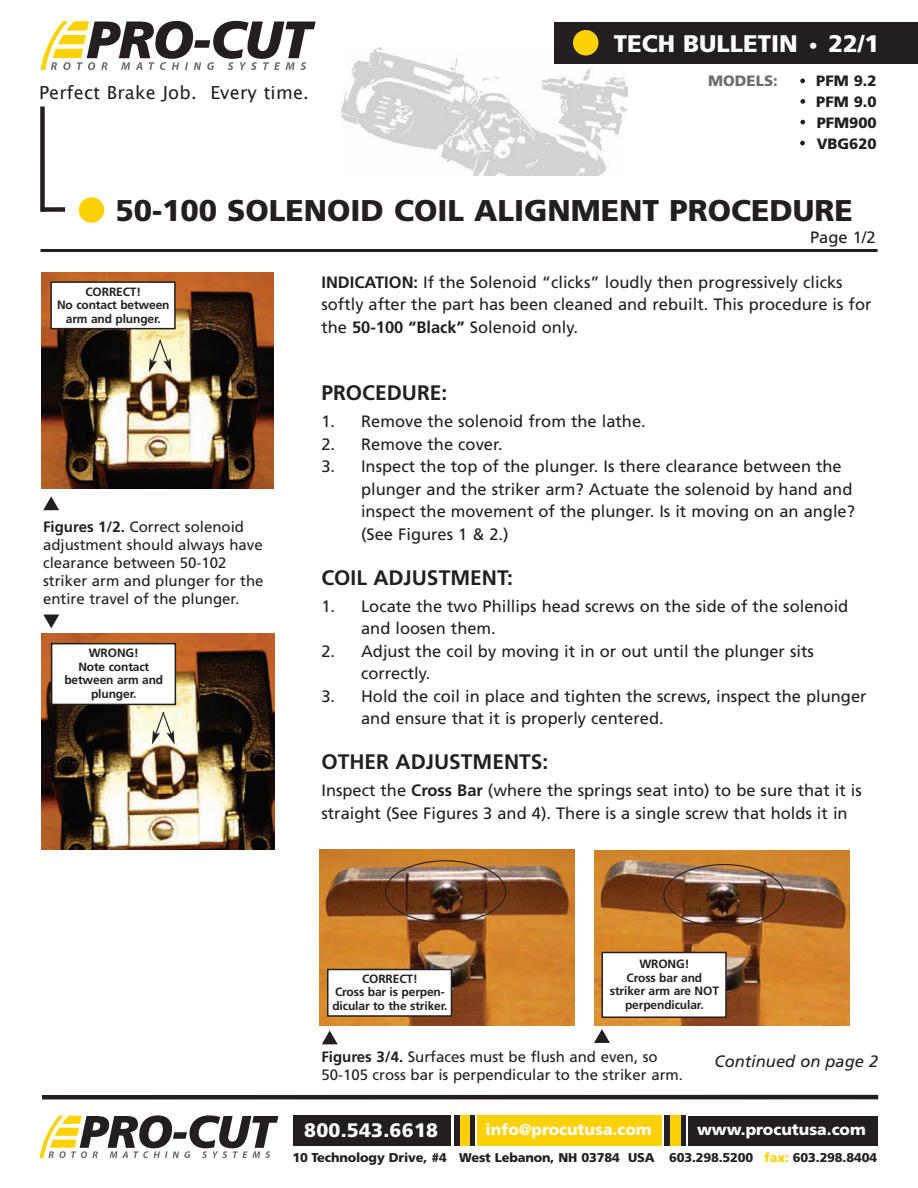
<style>
.page{position:relative;width:918px;height:1188px;background:#fff}
.page>*{position:absolute;margin:0;border:0;box-sizing:border-box;transform-origin:0 0}
.t1{font:900 30px "Frutiger";color:#231f20}
.t2{font:900 24px "Frutiger";color:#fff}
.t3{font:700 21px "Frutiger";color:#231f20}
.t4{font:900 19.5px "Frutiger";letter-spacing:.01em;color:#fff}
.t5{font:18px "Lucida Grande";letter-spacing:.01em;color:#231f20}
.t6{font:16.5px/22.5px "Frutiger";color:#231f20}
.t7{font:italic 16.5px "Frutiger";color:#231f20}
.t8{font:900 15.75px "Frutiger";color:#fff}
.t9{font:15px/18px "Frutiger";color:#231f20}
.t10{font:900 15px/21px "Frutiger";color:#231f20;text-align:justify}
.t11{font:900 15px "Frutiger";color:#6c6d70}
.t12{font:900 12.75px "Frutiger";letter-spacing:-.01em;color:#231f20}
.t13{font:700 12px/13.5px "Frutiger";letter-spacing:-.01em;color:#231f20;text-align:center}
.s1{font-size:18px}
.s2{font-weight:700}
.s3{color:#fed105}
</style>
<div class="page">
<img style="left:42px;top:634px;width:232px;height:216px">
<div style="left:52px;top:644px;width:123px;height:60px;background:#fff"></div>
<div style="left:51px;top:643px;width:125px;height:62px;border:2px solid #231f20"></div>
<div style="left:476px;top:1115px;width:186px;height:31px;background:#fed105"></div>
<div style="left:42px;top:1095px;width:836px;height:5px;background:#231f20"></div>
<div style="left:686px;top:1116px;width:192px;height:30px;background:#231f20"></div>
<div style="left:40px;top:106px;width:5px;height:106px;background:#231f20"></div>
<div style="left:41px;top:207px;width:24px;height:5px;background:#231f20"></div>
<img style="left:341px;top:47px;width:287px;height:128px">
<div style="left:293px;top:1115px;width:159px;height:31px;background:#231f20"></div>
<hr style="left:451px;top:1115px;width:3px;height:31px;background:#fff">
<hr style="left:474px;top:1115px;width:3px;height:31px;background:#fff">
<div style="left:469px;top:1115px;width:5px;height:31px;background:#231f20"></div>
<div style="left:459px;top:1115px;width:10px;height:31px;background:#fed105"></div>
<div style="left:454px;top:1115px;width:5px;height:31px;background:#231f20"></div>
<hr style="left:685px;top:1116px;width:3px;height:30px;background:#fff">
<div style="left:680px;top:1116px;width:5px;height:30px;background:#231f20"></div>
<div style="left:670px;top:1116px;width:10px;height:30px;background:#fed105"></div>
<div style="left:665px;top:1116px;width:5px;height:30px;background:#231f20"></div>
<div style="left:554px;top:22px;width:364px;height:42px;background:#231f20"></div>
<div style="left:573px;top:30px;width:25px;height:26px;background:#fed105;border-radius:50%"></div>
<hr style="left:40px;top:249px;width:838px;height:3px;background:#231f20">
<svg style="left:800px;top:78px;width:5px;height:5px"></svg>
<div style="left:79px;top:197px;width:25px;height:26px;background:#fed105;border-radius:50%"></div>
<svg style="left:800px;top:99px;width:5px;height:5px"></svg>
<svg style="left:800px;top:120px;width:5px;height:4px"></svg>
<svg style="left:800px;top:141px;width:5px;height:4px"></svg>
<img style="left:41px;top:272px;width:233px;height:216px">
<svg style="left:43px;top:496px;width:16px;height:14px"></svg>
<img style="left:320px;top:849px;width:255px;height:176px">
<div style="left:51px;top:282px;width:124px;height:47px;background:#fff"></div>
<div style="left:50px;top:281px;width:126px;height:48px;border:2px solid #231f20"></div>
<svg style="left:43px;top:615px;width:16px;height:13px"></svg>
<svg style="left:149px;top:338px;width:23px;height:34px"></svg>
<svg style="left:152px;top:711px;width:23px;height:34px"></svg>
<img style="left:594px;top:850px;width:256px;height:175px">
<svg style="left:322px;top:1031px;width:16px;height:13px"></svg>
<svg style="left:594px;top:1029px;width:16px;height:14px"></svg>
<img style="left:385px;top:860px;width:121px;height:63px">
<div style="left:328px;top:969px;width:124px;height:47px;background:#fff"></div>
<div style="left:327px;top:969px;width:125px;height:48px;border:2px solid #231f20"></div>
<img style="left:663px;top:864px;width:122px;height:63px">
<div style="left:602px;top:952px;width:124px;height:65px;background:#fff"></div>
<div style="left:602px;top:952px;width:125px;height:66px;border:2px solid #231f20"></div>
<svg style="left:40px;top:1115px;width:238px;height:43px"></svg>
<svg style="left:40px;top:21px;width:276px;height:49px"></svg>
<p class="t5" style="left:39px;top:82px;width:272px">Perfect Brake Job. Every time.</p>
<h2 class="t2" style="left:614px;top:29px;width:267px">TECH BULLETIN <span class="s1">•</span> 22/1</h2>
<p class="t11" style="left:708px;top:71px;width:71px">MODELS:</p>
<p class="t10" style="left:816px;top:70px;width:62px">PFM 9.2<br>PFM 9.0<br>PFM900<br>VBG620</p>
<h1 class="t1" style="left:115px;top:193px;width:739px">50-100 SOLENOID COIL ALIGNMENT PROCEDURE</h1>
<p class="t13" style="left:57px;top:285px;width:114px">CORRECT!<br>No contact between arm and plunger.</p>
<p class="t9" style="left:43px;top:518px;width:222px"><span class="s2">Figures 1/2.</span> Correct solenoid adjustment should always have clearance between 50-102 striker arm and plunger for the entire travel of the plunger.</p>
<p class="t13" style="left:64px;top:646px;width:100px">WRONG!<br>Note contact between arm and plunger.</p>
<p class="t6" style="left:810px;top:226px;width:67px">Page 1/2</p>
<p class="t6" style="left:321px;top:271px;width:552px"><span class="s2">INDICATION:</span> If the Solenoid “clicks” loudly then progressively clicks softly after the part has been cleaned and rebuilt. This procedure is for the <span class="s2">50-100 “Black”</span> Solenoid only.</p>
<p class="t3" style="left:321px;top:380px;width:128px">PROCEDURE:</p>
<p class="t6" style="left:321px;top:410px;width:326px">1. Remove the solenoid from the lathe.</p>
<p class="t6" style="left:321px;top:433px;width:183px">2. Remove the cover.</p>
<p class="t6" style="left:361px;top:455px;width:496px;text-indent:-40px">3. Inspect the top of the plunger. Is there clearance between the plunger and the striker arm? Actuate the solenoid by hand and inspect the movement of the plunger. Is it moving on an angle? (See Figures 1 &amp; 2.)</p>
<p class="t3" style="left:321px;top:565px;width:193px">COIL ADJUSTMENT:</p>
<p class="t6" style="left:361px;top:595px;width:489px;text-indent:-40px">1. Locate the two Phillips head screws on the side of the solenoid and loosen them.</p>
<p class="t6" style="left:361px;top:640px;width:454px;text-indent:-40px">2. Adjust the coil by moving it in or out until the plunger sits correctly.</p>
<p class="t6" style="left:361px;top:685px;width:507px;text-indent:-40px">3. Hold the coil in place and tighten the screws, inspect the plunger and ensure that it is properly centered.</p>
<p class="t3" style="left:321px;top:750px;width:228px">OTHER ADJUSTMENTS:</p>
<p class="t6" style="left:321px;top:779px;width:542px">Inspect the <span class="s2">Cross Bar</span> (where the springs seat into) to be sure that it is straight (See Figures 3 and 4). There is a single screw that holds it in</p>
<p class="t13" style="left:332px;top:972px;width:117px">CORRECT!<br>Cross bar is perpen&shy;dicular to the striker.</p>
<p class="t13" style="left:610px;top:957px;width:111px">WRONG!<br>Cross bar and striker arm are NOT perpendicular.</p>
<p class="t9" style="left:321px;top:1048px;width:363px"><span class="s2">Figures 3/4.</span> Surfaces must be flush and even, so<br>50-105 cross bar is perpendicular to the striker arm.</p>
<p class="t7" style="left:715px;top:1052px;width:165px">Continued on page 2</p>
<p class="t4" style="left:304px;top:1119px;width:135px">800.543.6618</p>
<p class="t8" style="left:486px;top:1120px;width:167px">info@procutusa.com</p>
<p class="t8" style="left:697px;top:1120px;width:170px">www.procutusa.com</p>
<p class="t12" style="left:292px;top:1149px;width:586px">10 Technology Drive, #4 West Lebanon, NH 03784 USA 603.298.5200 <span class="s3">fax:</span> 603.298.8404</p>
</div>
